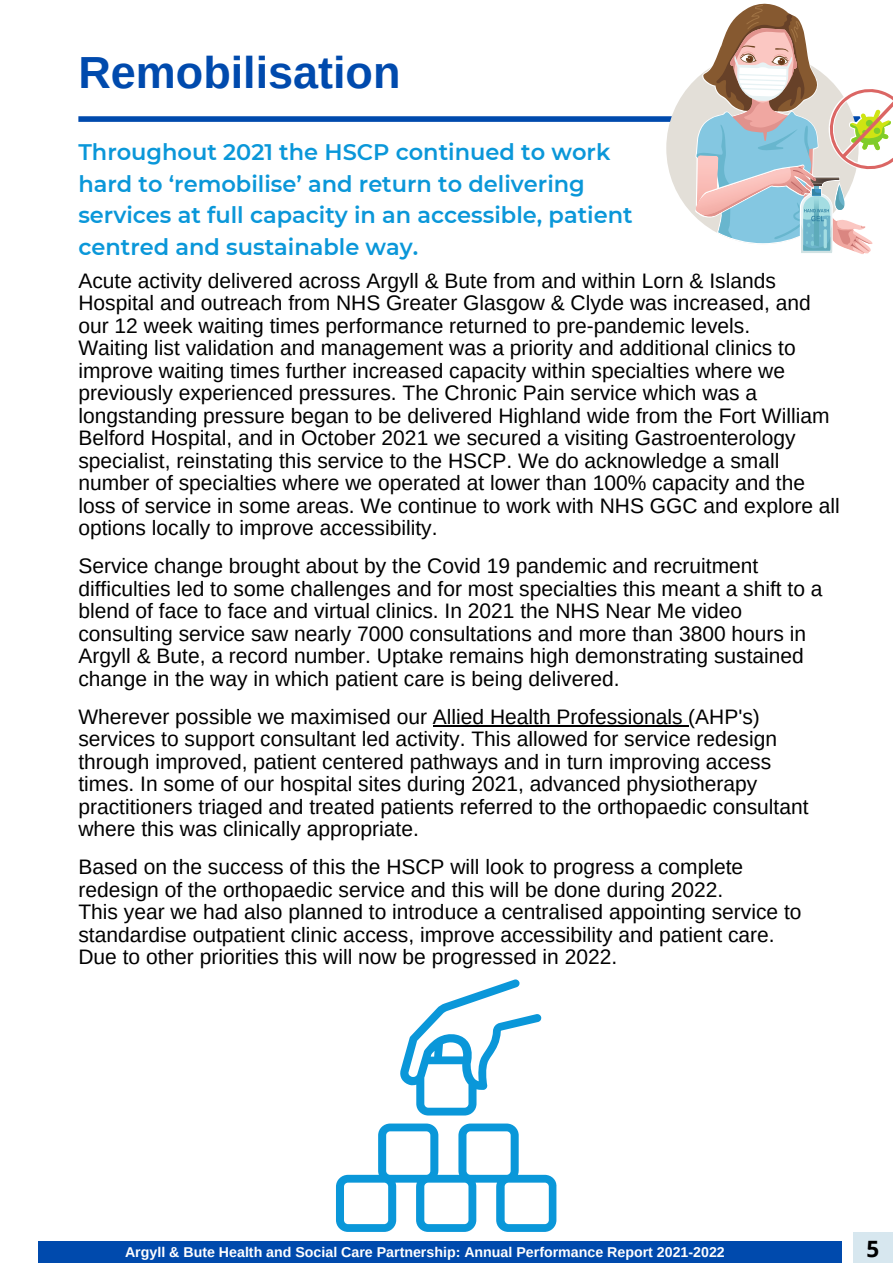
<style>
.page{position:relative;width:893px;height:1264px;background:#fff}
.page>*{position:absolute;margin:0;border:0;box-sizing:border-box;transform-origin:0 0}
.t1{font:700 45px "Arimo";color:#004aad}
.t2{font:600 22.5px/31.5px "Montserrat";color:#0a97d9}
.t3{font:700 22.5px "Open Sans";color:#000}
.t4{font:21px/22.5px "Arimo";color:#000}
.t5{font:700 14.25px "Arimo";color:#fff}
</style>
<div class="page">
<div style="left:38px;top:1241px;width:803px;height:21px;background:#004aad"></div>
<div style="left:853px;top:1232px;width:39px;height:30px;background:#d7e7ef"></div>
<div style="left:78px;top:116px;width:794px;height:6px;background:#004aad"></div>
<div style="left:666px;top:52px;width:192px;height:192px;background:#e3dfd8;border-radius:50%"></div>
<svg style="left:694px;top:3px;width:198px;height:251px"></svg>
<svg style="left:336px;top:1123px;width:220px;height:108px"></svg>
<svg style="left:400px;top:979px;width:141px;height:136px"></svg>
<hr style="left:433px;top:725px;width:255px;height:1px;background:#000">
<h1 class="t1" style="left:78px;top:47px;width:323px">Remobilisation</h1>
<p class="t2" style="left:78px;top:136px;width:555px">Throughout 2021 the HSCP continued to work hard to ‘remobilise’ and return to delivering services at full capacity in an accessible, patient centred and sustainable way.</p>
<p class="t4" style="left:78px;top:269px;width:763px">Acute activity delivered across Argyll &amp; Bute from and within Lorn &amp; Islands Hospital and outreach from NHS Greater Glasgow &amp; Clyde was increased, and our 12 week waiting times performance returned to pre-pandemic levels.<br>Waiting list validation and management was a priority and additional clinics to improve waiting times further increased capacity within specialties where we previously experienced pressures. The Chronic Pain service which was a longstanding pressure began to be delivered Highland wide from the Fort William Belford Hospital, and in October 2021 we secured a visiting Gastroenterology specialist, reinstating this service to the HSCP. We do acknowledge a small number of specialties where we operated at lower than 100% capacity and the loss of service in some areas. We continue to work with NHS GGC and explore all options locally to improve accessibility.</p>
<p class="t4" style="left:78px;top:554px;width:745px">Service change brought about by the Covid 19 pandemic and recruitment difficulties led to some challenges and for most specialties this meant a shift to a blend of face to face and virtual clinics. In 2021 the NHS Near Me video consulting service saw nearly 7000 consultations and more than 3800 hours in Argyll &amp; Bute, a record number. Uptake remains high demonstrating sustained change in the way in which patient care is being delivered.</p>
<p class="t4" style="left:78px;top:705px;width:731px">Wherever possible we maximised our Allied Health Professionals (AHP's) services to support consultant led activity. This allowed for service redesign through improved, patient centered pathways and in turn improving access times. In some of our hospital sites during 2021, advanced physiotherapy practitioners triaged and treated patients referred to the orthopaedic consultant where this was clinically appropriate.</p>
<p class="t4" style="left:78px;top:855px;width:724px">Based on the success of this the HSCP will look to progress a complete redesign of the orthopaedic service and this will be done during 2022.<br>This year we had also planned to introduce a centralised appointing service to standardise outpatient clinic access, improve accessibility and patient care.<br>Due to other priorities this will now be progressed in 2022.</p>
<p class="t5" style="left:125px;top:1243px;width:601px">Argyll &amp; Bute Health and Social Care Partnership: Annual Performance Report 2021-2022</p>
<p class="t3" style="left:866px;top:1232px;width:14px">5</p>
</div>
